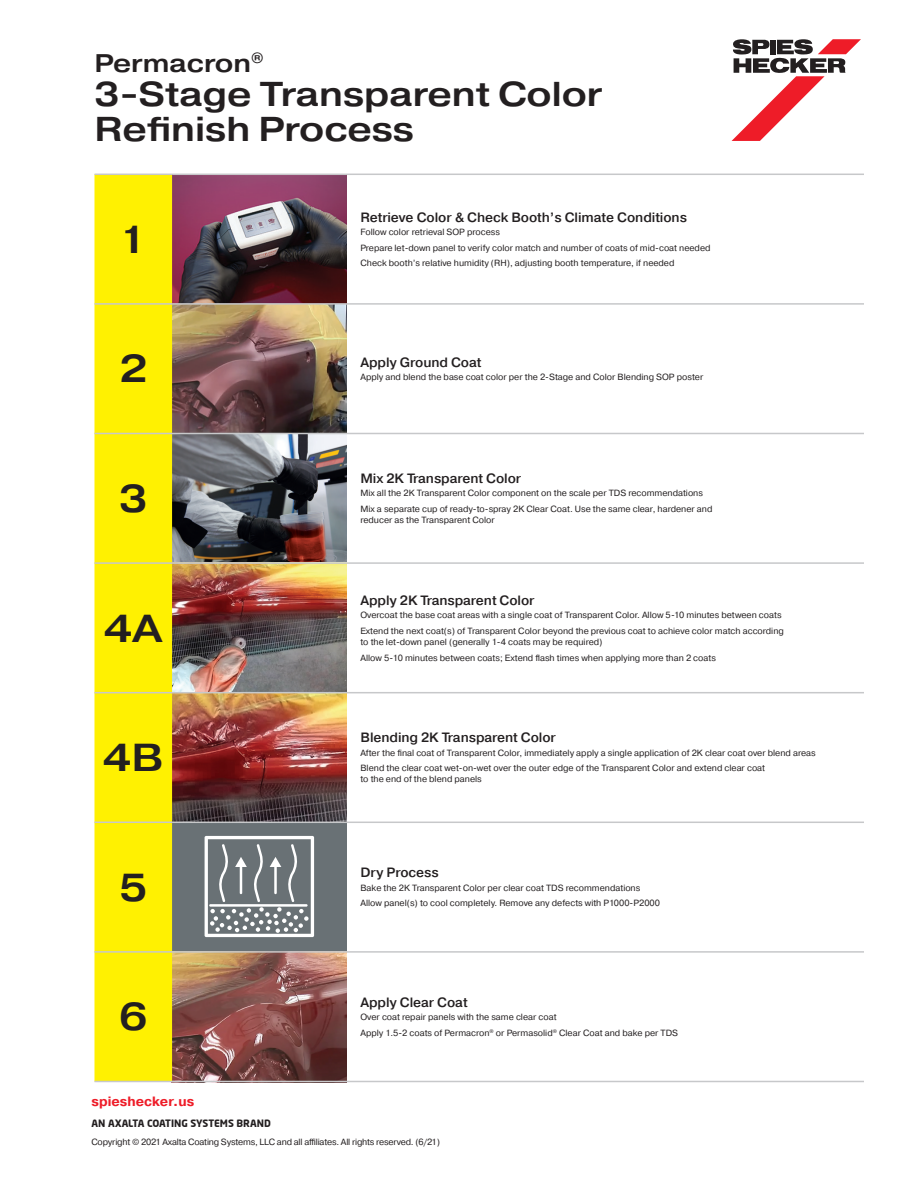
<style>
.page{position:relative;width:918px;height:1188px;background:#fff}
.page>*{position:absolute;margin:0;border:0;box-sizing:border-box;transform-origin:0 0}
.t1{font:500 expanded 39px "Spies Hecker Pragmatica";color:#231f20}
.t2{font:500 expanded 34.5px/34.5px "Spies Hecker Pragmatica";color:#231f20}
.t3{font:500 expanded 25.5px "Spies Hecker Pragmatica";color:#231f20}
.t4{font:500 13.5px "Spies Hecker Pragmatica";letter-spacing:-.005em;color:#231f20}
.t5{font:700 13.5px "Spies Hecker Pragmatica";color:#ee1c28}
.t6{font:700 10.05px "Neo Sans";color:#231f20}
.t7{font:9px/15.6px "Spies Hecker Pragmatica";color:#231f20}
.t8{font:9px "Spies Hecker Pragmatica";letter-spacing:-.02em;color:#231f20}
</style>
<div class="page">
<svg style="left:732px;top:39px;width:129px;height:102px"></svg>
<div style="left:172px;top:822px;width:175px;height:130px;background:#697175"></div>
<svg style="left:205px;top:836px;width:109px;height:101px"></svg>
<img style="left:172px;top:175px;width:175px;height:128px">
<img style="left:172px;top:434px;width:175px;height:128px">
<img style="left:172px;top:693px;width:175px;height:129px">
<img style="left:172px;top:305px;width:175px;height:128px">
<img style="left:172px;top:564px;width:175px;height:128px">
<img style="left:172px;top:953px;width:175px;height:128px">
<div style="left:94px;top:175px;width:78px;height:906px;background:#fff101"></div>
<hr style="left:94px;top:562px;width:78px;height:2px;background:#c7c8ca">
<hr style="left:172px;top:562px;width:175px;height:2px;background:#c7c8ca">
<hr style="left:347px;top:562px;width:517px;height:2px;background:#c7c8ca">
<hr style="left:94px;top:692px;width:78px;height:1px;background:#c7c8ca">
<hr style="left:172px;top:692px;width:175px;height:1px;background:#c7c8ca">
<hr style="left:347px;top:692px;width:517px;height:1px;background:#c7c8ca">
<hr style="left:94px;top:822px;width:78px;height:1px;background:#c7c8ca">
<hr style="left:172px;top:822px;width:175px;height:1px;background:#c7c8ca">
<hr style="left:347px;top:822px;width:517px;height:1px;background:#c7c8ca">
<hr style="left:94px;top:951px;width:78px;height:2px;background:#c7c8ca">
<hr style="left:172px;top:951px;width:175px;height:2px;background:#c7c8ca">
<hr style="left:347px;top:951px;width:517px;height:2px;background:#c7c8ca">
<hr style="left:94px;top:1081px;width:78px;height:1px;background:#c7c8ca">
<hr style="left:172px;top:1081px;width:175px;height:1px;background:#c7c8ca">
<hr style="left:347px;top:1081px;width:517px;height:1px;background:#c7c8ca">
<hr style="left:94px;top:433px;width:78px;height:1px;background:#c7c8ca">
<hr style="left:172px;top:433px;width:175px;height:1px;background:#c7c8ca">
<hr style="left:347px;top:433px;width:517px;height:1px;background:#c7c8ca">
<hr style="left:94px;top:174px;width:78px;height:1px;background:#c7c8ca">
<hr style="left:172px;top:174px;width:175px;height:1px;background:#c7c8ca">
<hr style="left:347px;top:174px;width:517px;height:1px;background:#c7c8ca">
<hr style="left:94px;top:303px;width:78px;height:2px;background:#c7c8ca">
<hr style="left:172px;top:303px;width:175px;height:2px;background:#c7c8ca">
<hr style="left:347px;top:303px;width:517px;height:2px;background:#c7c8ca">
<h3 class="t3" style="left:94px;top:47px;width:171px">Permacron<sup>®</sup></h3>
<h2 class="t2" style="left:94px;top:77px;width:510px">3-Stage Transparent Color<br>Refinish Process</h2>
<h1 class="t1" style="left:119px;top:215px;width:30px">1</h1>
<h3 class="t4" style="left:360px;top:208px;width:328px">Retrieve Color &amp; Check Booth’s Climate Conditions</h3>
<p class="t7" style="left:360px;top:224px;width:352px">Follow color retrieval SOP process<br>Prepare let-down panel to verify color match and number of coats of mid-coat needed<br>Check booth’s relative humidity (RH), adjusting booth temperature, if needed</p>
<h1 class="t1" style="left:119px;top:345px;width:30px">2</h1>
<h3 class="t4" style="left:360px;top:353px;width:123px">Apply Ground Coat</h3>
<p class="t7" style="left:360px;top:369px;width:344px">Apply and blend the base coat color per the 2-Stage and Color Blending SOP poster</p>
<h1 class="t1" style="left:119px;top:474px;width:30px">3</h1>
<h1 class="t1" style="left:104px;top:604px;width:60px">4A</h1>
<h1 class="t1" style="left:103px;top:734px;width:62px">4B</h1>
<h3 class="t4" style="left:360px;top:470px;width:162px">Mix 2K Transparent Color</h3>
<p class="t7" style="left:360px;top:486px;width:354px">Mix all the 2K Transparent Color component on the scale per TDS recommendations<br>Mix a separate cup of ready-to-spray 2K Clear Coat. Use the same clear, hardener and</p>
<p class="t7" style="left:360px;top:512px;width:136px">reducer as the Transparent Color</p>
<h3 class="t4" style="left:360px;top:591px;width:176px">Apply 2K Transparent Color</h3>
<p class="t7" style="left:360px;top:607px;width:425px">Overcoat the base coat areas with a single coat of Transparent Color. Allow 5-10 minutes between coats<br>Extend the next coat(s) of Transparent Color beyond the previous coat to achieve color match according</p>
<p class="t7" style="left:360px;top:634px;width:357px">to the let-down panel (generally 1-4 coats may be required)<br>Allow 5-10 minutes between coats; Extend flash times when applying more than 2 coats</p>
<h3 class="t4" style="left:360px;top:729px;width:197px">Blending 2K Transparent Color</h3>
<p class="t7" style="left:360px;top:745px;width:457px">After the final coat of Transparent Color, immediately apply a single application of 2K clear coat over blend areas<br>Blend the clear coat wet-on-wet over the outer edge of the Transparent Color and extend clear coat</p>
<p class="t7" style="left:360px;top:772px;width:123px">to the end of the blend panels</p>
<h1 class="t1" style="left:119px;top:863px;width:30px">5</h1>
<h3 class="t4" style="left:360px;top:864px;width:80px">Dry Process</h3>
<p class="t7" style="left:360px;top:880px;width:301px">Bake the 2K Transparent Color per clear coat TDS recommendations<br>Allow panel(s) to cool completely. Remove any defects with P1000-P2000</p>
<h1 class="t1" style="left:119px;top:993px;width:30px">6</h1>
<h3 class="t4" style="left:360px;top:994px;width:109px">Apply Clear Coat</h3>
<p class="t7" style="left:360px;top:1010px;width:319px">Over coat repair panels with the same clear coat<br>Apply 1.5-2 coats of Permacron<sup>®</sup> or Permasolid<sup>®</sup> Clear Coat and bake per TDS</p>
<h3 class="t5" style="left:92px;top:1092px;width:104px">spieshecker.us</h3>
<p class="t8" style="left:91px;top:1136px;width:350px">Copyright © 2021 Axalta Coating Systems, LLC and all affiliates. All rights reserved. (6/21)</p>
<p class="t6" style="left:92px;top:1116px;width:181px">AN AXALTA COATING SYSTEMS BRAND</p>
</div>
